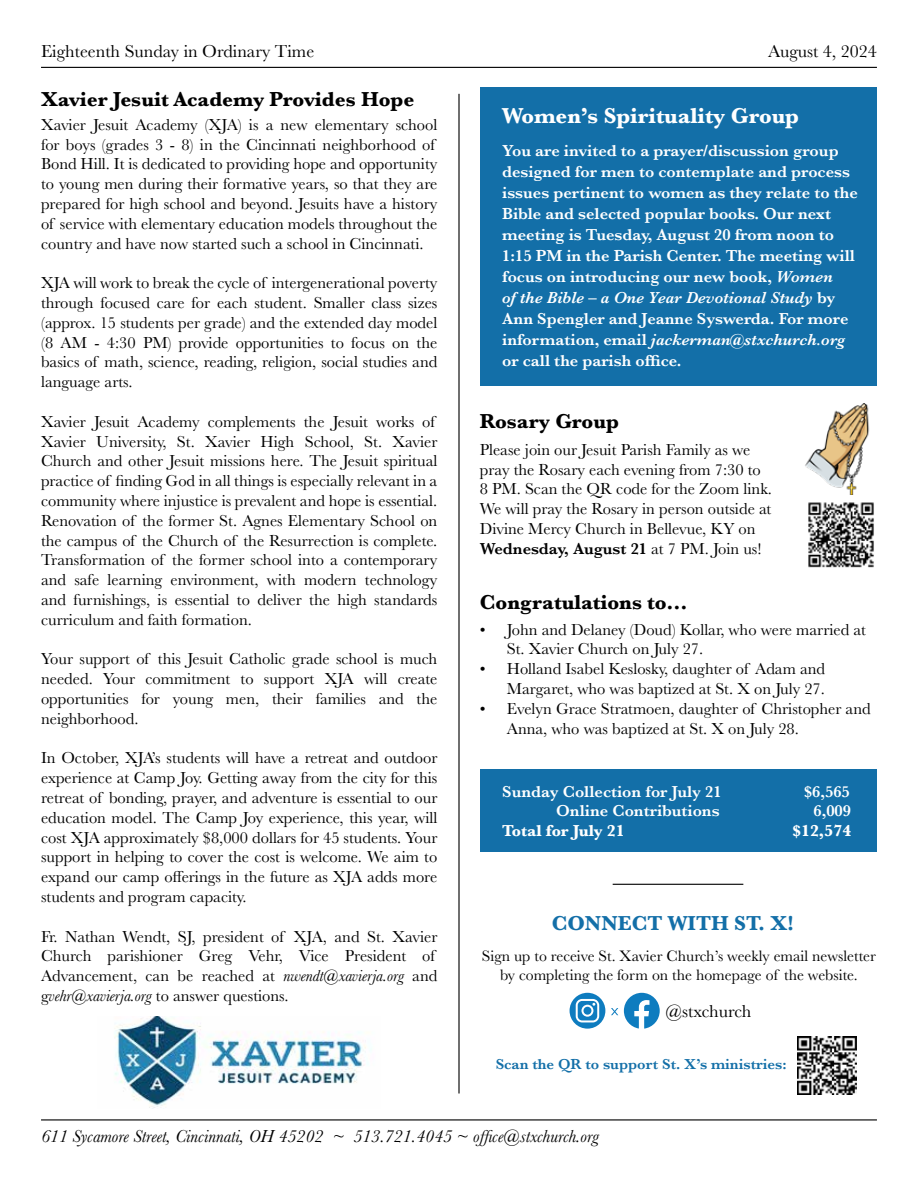
<style>
.page{position:relative;width:918px;height:1188px;background:#fff}
.page>*{position:absolute;margin:0;border:0;box-sizing:border-box;transform-origin:0 0}
.t1{font:700 22.5px "Baskerville";color:#fff}
.t2{font:700 21px "Baskerville";color:#000}
.t3{font:700 21px "Baskerville";color:#136fa8}
.t4{font:italic 18px "Baskerville";color:#000}
.t5{font:18px "Baskerville";color:#000}
.t6{font:16.5px/19.8px "Baskerville";color:#000}
.t7{font:600 16.5px/21px "Baskerville";color:#fff}
.t8{font:700 16.5px "Baskerville";color:#fff}
.t9{font:15.75px/18.9px "Baskerville";color:#000;text-align:center}
.t10{font:600 15px "Baskerville";color:#136fa8}
.s1{font-style:italic}
.s2{font-weight:600}
</style>
<div class="page">
<hr style="left:41px;top:1119px;width:836px;height:1px;background:#000">
<hr style="left:41px;top:67px;width:836px;height:1px;background:#000">
<hr style="left:458px;top:94px;width:2px;height:999px;background:#000">
<img style="left:798px;top:1036px;width:58px;height:59px">
<svg style="left:624px;top:993px;width:35px;height:36px"></svg>
<svg style="left:570px;top:993px;width:35px;height:36px"></svg>
<svg style="left:611px;top:1008px;width:7px;height:7px"></svg>
<hr style="left:613px;top:884px;width:130px;height:1px;background:#000">
<div style="left:481px;top:87px;width:396px;height:299px;background:#136fa8"></div>
<div style="left:480px;top:769px;width:396px;height:82px;background:#136fa8"></div>
<img style="left:805px;top:403px;width:65px;height:92px">
<img style="left:808px;top:502px;width:66px;height:66px">
<img style="left:114px;top:1016px;width:257px;height:92px">
<p class="t5" style="left:41px;top:40px;width:275px">Eighteenth Sunday in Ordinary Time</p>
<p class="t2" style="left:41px;top:84px;width:375px">Xavier Jesuit Academy Provides Hope</p>
<p class="t6" style="left:41px;top:115px;width:398px">Xavier Jesuit Academy (XJA) is a new elementary school for boys (grades 3 - 8) in the Cincinnati neighborhood of Bond Hill. It is dedicated to providing hope and opportunity to young men during their formative years, so that they are prepared for high school and beyond. Jesuits have a history of service with elementary education models throughout the country and have now started such a school in Cincinnati.</p>
<p class="t6" style="left:41px;top:273px;width:398px;text-align:justify">XJA will work to break the cycle of intergenerational poverty through focused care for each student. Smaller class sizes (approx. 15 students per grade) and the extended day model (8 AM - 4:30 PM) provide opportunities to focus on the basics of math, science, reading, religion, social studies and language arts.</p>
<p class="t6" style="left:41px;top:412px;width:398px">Xavier Jesuit Academy complements the Jesuit works of Xavier University, St. Xavier High School, St. Xavier Church and other Jesuit missions here. The Jesuit spiritual practice of finding God in all things is especially relevant in a community where injustice is prevalent and hope is essential.<br>Renovation of the former St. Agnes Elementary School on the campus of the Church of the Resurrection is complete.<br>Transformation of the former school into a contemporary and safe learning environment, with modern technology and furnishings, is essential to deliver the high standards curriculum and faith formation.</p>
<p class="t6" style="left:41px;top:649px;width:398px;text-align:justify">Your support of this Jesuit Catholic grade school is much needed. Your commitment to support XJA will create opportunities for young men, their families and the neighborhood.</p>
<p class="t6" style="left:41px;top:748px;width:398px;text-align:justify">In October, XJA’s students will have a retreat and outdoor experience at Camp Joy. Getting away from the city for this retreat of bonding, prayer, and adventure is essential to our education model. The Camp Joy experience, this year, will cost XJA approximately $8,000 dollars for 45 students. Your support in helping to cover the cost is welcome. We aim to expand our camp offerings in the future as XJA adds more students and program capacity.</p>
<p class="t6" style="left:41px;top:927px;width:398px">Fr. Nathan Wendt, SJ, president of XJA, and St. Xavier Church parishioner Greg Vehr, Vice President of Advancement, can be reached at <span class="s1">nwendt@xavierja.org</span> and g<span class="s1">vehr@xavierja.org</span> to answer questions.</p>
<p class="t5" style="left:768px;top:40px;width:110px">August 4, 2024</p>
<h1 class="t1" style="left:502px;top:100px;width:298px">Women’s Spirituality Group</h1>
<p class="t7" style="left:502px;top:140px;width:357px">You are invited to a prayer/discussion group designed for men to contemplate and process issues pertinent to women as they relate to the Bible and selected popular books. Our next meeting is Tuesday, August 20 from noon to 1:15 PM in the Parish Center. The meeting will focus on introducing our new book, <span class="s1">Women<br>of the Bible – a One Year Devotional Study</span> by Ann Spengler and Jeanne Syswerda. For more information, email <span class="s1">jackerman@stxchurch.org </span>or call the parish office.</p>
<p class="t2" style="left:480px;top:407px;width:141px">Rosary Group</p>
<p class="t6" style="left:480px;top:440px;width:294px">Please join our Jesuit Parish Family as we pray the Rosary each evening from 7:30 to 8 PM. Scan the QR code for the Zoom link.<br>We will pray the Rosary in person outside at Divine Mercy Church in Bellevue, KY on <span class="s2">Wednesday, August 21</span> at 7 PM. Join us!</p>
<p class="t2" style="left:480px;top:588px;width:209px">Congratulations to...</p>
<p class="t6" style="left:507px;top:620px;width:360px;text-indent:-27px">• John and Delaney (Doud) Kollar, who were married at<br>St. Xavier Church on July 27.</p>
<p class="t6" style="left:480px;top:659px;width:347px;text-align:right">• Holland Isabel Keslosky, daughter of Adam and<br>Margaret, who was baptized at St. X on July 27.</p>
<p class="t6" style="left:507px;top:699px;width:365px;text-indent:-27px">• Evelyn Grace Stratmoen, daughter of Christopher and<br>Anna, who was baptized at St. X on July 28.</p>
<p class="t7" style="left:502px;top:781px;width:221px">Sunday Collection for July 21</p>
<p class="t7" style="left:804px;top:781px;width:47px">$6,565</p>
<p class="t7" style="left:556px;top:800px;width:165px">Online Contributions</p>
<p class="t7" style="left:814px;top:800px;width:39px">6,009</p>
<p class="t8" style="left:502px;top:819px;width:124px">Total for July 21</p>
<p class="t8" style="left:793px;top:819px;width:60px">$12,574</p>
<p class="t3" style="left:552px;top:909px;width:244px">CONNECT WITH ST. X!</p>
<p class="t9" style="left:482px;top:947px;width:396px">Sign up to receive St. Xavier Church’s weekly email newsletter by completing the form on the homepage of the website.</p>
<p class="t5" style="left:666px;top:1000px;width:87px">@stxchurch</p>
<p class="t10" style="left:496px;top:1053px;width:292px">Scan the QR to support St. X’s ministries:</p>
<p class="t4" style="left:41px;top:1125px;width:559px">611 Sycamore Street, Cincinnati, OH 45202 ~ 513.721.4045 ~ office@stxchurch.org</p>
</div>
